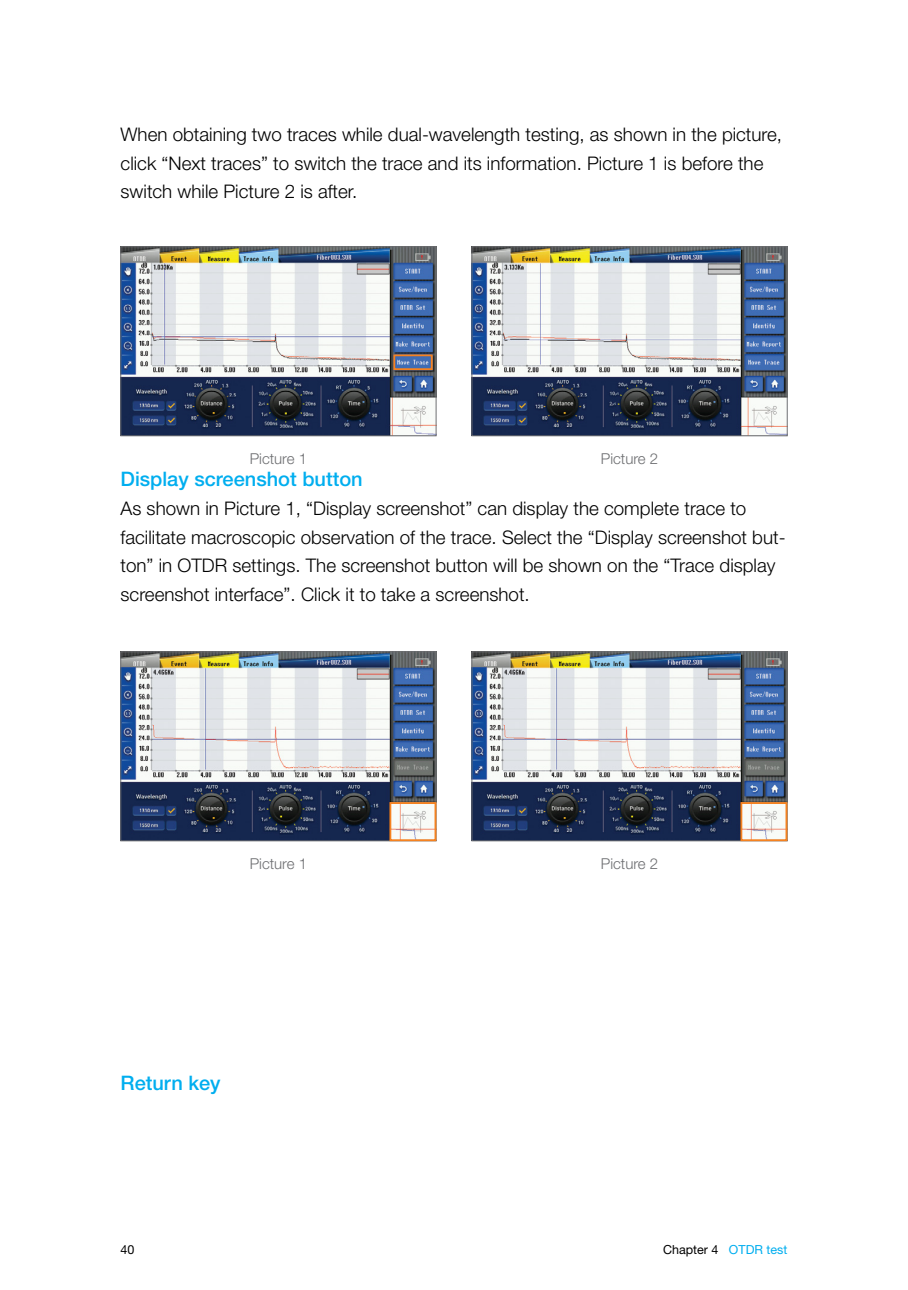
<style>
.page{position:relative;width:908px;height:1290px;background:#fff}
.page>*{position:absolute;margin:0;border:0;box-sizing:border-box;transform-origin:0 0}
.t1{font:500 20px "Helvetica Neue LT Std";color:#00aeef}
.t2{font:300 18.75px/28.8px "Helvetica Neue LT Std";color:#000}
.t3{font:300 15px "Helvetica Neue LT Std";color:#6d6e71}
.t4{font:12.5px "Helvetica Neue LT Std";color:#000}
.s1{color:#00aeef}
</style>
<div class="page">
<img style="left:122px;top:653px;width:312px;height:186px">
<div style="left:120px;top:651px;width:316px;height:190px;border:1px solid #6d6e71"></div>
<img style="left:473px;top:653px;width:312px;height:186px">
<div style="left:471px;top:651px;width:316px;height:190px;border:1px solid #6d6e71"></div>
<div style="left:389px;top:802px;width:47px;height:39px;border:2px solid #f58220"></div>
<div style="left:740px;top:802px;width:47px;height:39px;border:2px solid #f58220"></div>
<img style="left:473px;top:248px;width:312px;height:186px">
<div style="left:471px;top:246px;width:316px;height:190px;border:1px solid #6d6e71"></div>
<img style="left:122px;top:248px;width:312px;height:186px">
<div style="left:120px;top:246px;width:316px;height:190px;border:1px solid #6d6e71"></div>
<div style="left:393px;top:354px;width:39px;height:16px;border:2px solid #f58220"></div>
<p class="t2" style="left:120px;top:120px;width:662px">When obtaining two traces while dual-wavelength testing, as shown in the picture, click “Next traces” to switch the trace and its information. Picture 1 is before the switch while Picture 2 is after.</p>
<p class="t3" style="left:250px;top:450px;width:59px">Picture 1</p>
<p class="t3" style="left:600px;top:450px;width:59px">Picture 2</p>
<p class="t1" style="left:120px;top:467px;width:243px">Display screenshot button</p>
<p class="t2" style="left:120px;top:493px;width:666px">As shown in Picture 1, “Display screenshot” can display the complete trace to facilitate macroscopic observation of the trace. Select the “Display screenshot but&shy;ton” in OTDR settings. The screenshot button will be shown on the “Trace display screenshot interface”. Click it to take a screenshot.</p>
<p class="t3" style="left:250px;top:855px;width:59px">Picture 1</p>
<p class="t3" style="left:600px;top:855px;width:59px">Picture 2</p>
<p class="t1" style="left:120px;top:1071px;width:102px">Return key</p>
<p class="t4" style="left:120px;top:1241px;width:15px">40</p>
<p class="t4" style="left:663px;top:1241px;width:126px">Chapter 4 <span class="s1">OTDR test</span></p>
</div>
